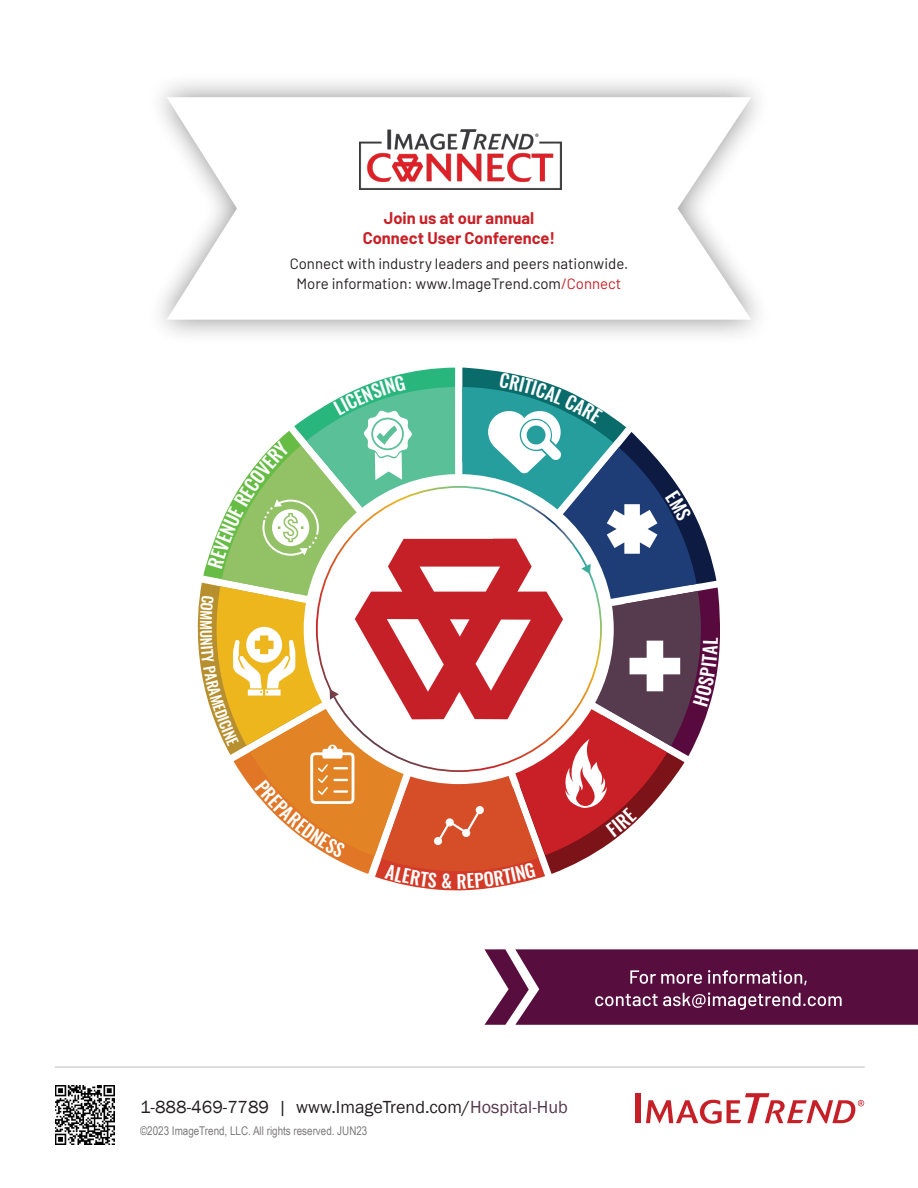
<style>
.page{position:relative;width:918px;height:1188px;background:#fff}
.page>*{position:absolute;margin:0;border:0;box-sizing:border-box;transform-origin:0 0}
.t1{font:18px "Franklin Gothic";color:#231f20}
.t2{font:700 16.5px "Barlow";color:#c92026}
.t3{font:15px "Barlow";color:#231f20}
.t4{font:500 14.55px "Oswald";color:#fff}
.t5{font:12px "Arial Narrow";color:#231f20}
.s1{color:#c72128}
.s2{color:#563a4d}
</style>
<div class="page">
<hr style="left:55px;top:1067px;width:810px;height:1px;background:#231f20">
<svg style="left:646px;top:1093px;width:218px;height:31px"></svg>
<div style="left:635px;top:1094px;width:6px;height:29px;background:#c52027"></div>
<img style="left:55px;top:1085px;width:60px;height:59px">
<div style="left:145px;top:72px;width:628px;height:273px;background:#231f20;opacity:.75"></div>
<svg style="left:167px;top:97px;width:584px;height:223px"></svg>
<img style="left:359px;top:130px;width:202px;height:59px">
<svg style="left:484px;top:949px;width:434px;height:76px;background:#692853"></svg>
<svg style="left:197px;top:368px;width:523px;height:523px"></svg>
<p class="t2" style="left:384px;top:206px;width:152px">Join us at our annual</p>
<p class="t2" style="left:363px;top:226px;width:194px">Connect User Conference!</p>
<p class="t3" style="left:290px;top:253px;width:340px">Connect with industry leaders and peers nationwide.</p>
<p class="t3" style="left:297px;top:273px;width:326px">More information: www.ImageTrend.com<span class="s1">/Connect</span></p>
<p class="t4" style="left:216px;top:620px;width:12px;rotate:90deg">M</p>
<p class="t1" style="left:140px;top:1096px;width:429px">1-888-469-7789 | www.ImageTrend.com/<span class="s2">Hospital-Hub</span></p>
<p class="t5" style="left:140px;top:1122px;width:229px">©2023 ImageTrend, LLC. All rights reserved. JUN23</p>
</div>
